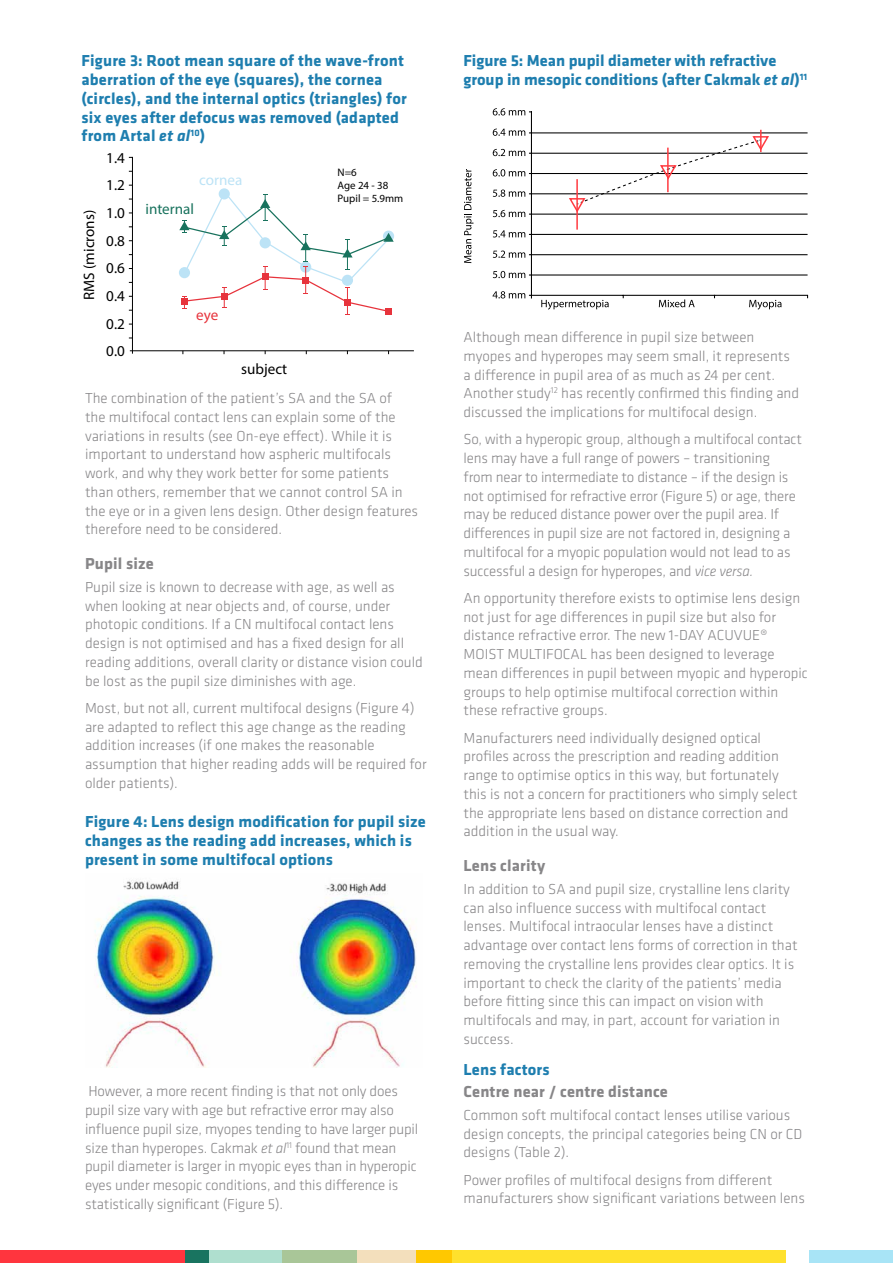
<style>
.page{position:relative;width:893px;height:1263px;background:#fff}
.page>*{position:absolute;margin:0;border:0;box-sizing:border-box;transform-origin:0 0}
.t1{font:700 16.5px/18.8px "Klavika";letter-spacing:.01em;color:#1e7eaf}
.t2{font:700 16.5px "Klavika";letter-spacing:.01em;color:#878688}
.t3{font:15.15px "Myriad Pro";color:#000}
.t4{font:15.15px "Myriad Pro";color:#18725d}
.t5{font:15.15px "Myriad Pro";color:#bce3f6}
.t6{font:15.15px "Myriad Pro";color:#e7333c}
.t7{font:300 15px/18.8px "Klavika";color:#878688}
.t8{font:10.95px/13px "Myriad Pro";color:#000}
.s1{font-style:italic}
</style>
<div class="page">
<div style="left:809px;top:1250px;width:84px;height:13px;background:#a8e4f6"></div>
<div style="left:197px;top:1250px;width:99px;height:13px;background:#afdfcf"></div>
<div style="left:183px;top:1250px;width:26px;height:13px;background:#197460"></div>
<div style="left:0;top:1250px;width:184px;height:13px;background:#ff353e"></div>
<div style="left:282px;top:1250px;width:82px;height:13px;background:#a9c698"></div>
<div style="left:357px;top:1250px;width:67px;height:13px;background:#f3dfbc"></div>
<div style="left:417px;top:1250px;width:48px;height:13px;background:#ffc800"></div>
<div style="left:452px;top:1250px;width:333px;height:13px;background:#ffe12d"></div>
<img style="left:94px;top:880px;width:322px;height:187px">
<div style="left:219px;top:188px;width:11px;height:11px;background:#bce3f6;border-radius:50%"></div>
<hr style="left:132px;top:157px;width:1px;height:197px;background:#000">
<hr style="left:130px;top:350px;width:284px;height:1px;background:#000">
<svg style="left:179px;top:190px;width:215px;height:125px"></svg>
<svg style="left:529px;top:111px;width:280px;height:189px"></svg>
<svg style="left:567px;top:135px;width:203px;height:79px"></svg>
<svg style="left:541px;top:300px;width:68px;height:10px"></svg>
<svg style="left:659px;top:299px;width:36px;height:8px"></svg>
<svg style="left:749px;top:300px;width:32px;height:10px"></svg>
<hr style="left:576px;top:179px;width:2px;height:51px;background:#ff3b41">
<hr style="left:667px;top:148px;width:2px;height:44px;background:#ff3b41">
<hr style="left:760px;top:130px;width:2px;height:22px;background:#ff3b41">
<svg style="left:493px;top:108px;width:32px;height:7px"></svg>
<svg style="left:493px;top:129px;width:32px;height:7px"></svg>
<svg style="left:493px;top:149px;width:32px;height:7px"></svg>
<svg style="left:493px;top:169px;width:32px;height:7px"></svg>
<svg style="left:493px;top:190px;width:32px;height:7px"></svg>
<svg style="left:493px;top:210px;width:32px;height:7px"></svg>
<svg style="left:493px;top:230px;width:32px;height:7px"></svg>
<svg style="left:493px;top:251px;width:32px;height:7px"></svg>
<svg style="left:493px;top:271px;width:32px;height:7px"></svg>
<svg style="left:492px;top:291px;width:33px;height:7px"></svg>
<svg style="left:464px;top:169px;width:9px;height:94px"></svg>
<p class="t1" style="left:81px;top:52px;width:327px">Figure 3: Root mean square of the wave-front aberration of the eye (squares), the cornea (circles), and the internal optics (triangles) for six eyes after defocus was removed (adapted from Artal <span class="s1">et al</span><sup>10</sup>)</p>
<p class="t1" style="left:463px;top:52px;width:345px">Figure 5: Mean pupil diameter with refractive group in mesopic conditions (after Cakmak <span class="s1">et al</span>)<sup>11</sup></p>
<p class="t3" style="left:80px;top:300px;width:91px;rotate:-90deg">RMS (microns)</p>
<p class="t3" style="left:106px;top:148px;width:20px">1.4</p>
<p class="t3" style="left:106px;top:176px;width:20px">1.2</p>
<p class="t3" style="left:106px;top:204px;width:20px">1.0</p>
<p class="t3" style="left:106px;top:231px;width:20px">0.8</p>
<p class="t3" style="left:106px;top:259px;width:20px">0.6</p>
<p class="t3" style="left:106px;top:287px;width:20px">0.4</p>
<p class="t3" style="left:106px;top:314px;width:20px">0.2</p>
<p class="t3" style="left:106px;top:342px;width:20px">0.0</p>
<p class="t5" style="left:199px;top:171px;width:45px">cornea</p>
<p class="t8" style="left:338px;top:166px;width:67px">N=6<br>Age 24 - 38<br>Pupil = 5.9mm</p>
<p class="t4" style="left:146px;top:200px;width:50px">internal</p>
<p class="t6" style="left:196px;top:305px;width:24px">eye</p>
<p class="t3" style="left:241px;top:360px;width:48px">subject</p>
<p class="t7" style="left:85px;top:389px;width:335px">The combination of the patient’s SA and the SA of<br>the multifocal contact lens can explain some of the variations in results (see On-eye effect). While it is important to understand how aspheric multifocals work, and why they work better for some patients than others, remember that we cannot control SA in the eye or in a given lens design. Other design features therefore need to be considered.</p>
<p class="t2" style="left:85px;top:554px;width:70px">Pupil size</p>
<p class="t7" style="left:85px;top:578px;width:339px">Pupil size is known to decrease with age, as well as when looking at near objects and, of course, under photopic conditions. If a CN multifocal contact lens design is not optimised and has a fixed design for all reading additions, overall clarity or distance vision could be lost as the pupil size diminishes with age.</p>
<p class="t7" style="left:85px;top:699px;width:343px">Most, but not all, current multifocal designs (Figure 4) are adapted to reflect this age change as the reading addition increases (if one makes the reasonable assumption that higher reading adds will be required for older patients).</p>
<p class="t1" style="left:85px;top:813px;width:342px">Figure 4: Lens design modification for pupil size changes as the reading add increases, which is present in some multifocal options</p>
<p class="t7" style="left:85px;top:1082px;width:335px">However, a more recent finding is that not only does pupil size vary with age but refractive error may also influence pupil size, myopes tending to have larger pupil size than hyperopes. Cakmak <span class="s1">et al</span><sup>11</sup> found that mean pupil diameter is larger in myopic eyes than in hyperopic eyes under mesopic conditions, and this difference is statistically significant (Figure 5).</p>
<p class="t7" style="left:463px;top:328px;width:337px">Although mean difference in pupil size between myopes and hyperopes may seem small, it represents a difference in pupil area of as much as 24 per cent.<br>Another study<sup>12</sup> has recently confirmed this finding and discussed the implications for multifocal design.</p>
<p class="t7" style="left:463px;top:430px;width:340px">So, with a hyperopic group, although a multifocal contact lens may have a full range of powers – transitioning from near to intermediate to distance – if the design is not optimised for refractive error (Figure 5) or age, there may be reduced distance power over the pupil area. If differences in pupil size are not factored in, designing a multifocal for a myopic population would not lead to as successful a design for hyperopes, and <span class="s1">vice versa.</span></p>
<p class="t7" style="left:463px;top:589px;width:346px">An opportunity therefore exists to optimise lens design not just for age differences in pupil size but also for distance refractive error. The new 1-DAY ACUVUE® MOIST MULTIFOCAL has been designed to leverage mean differences in pupil between myopic and hyperopic groups to help optimise multifocal correction within these refractive groups.</p>
<p class="t7" style="left:463px;top:728px;width:336px">Manufacturers need individually designed optical profiles across the prescription and reading addition range to optimise optics in this way, but fortunately this is not a concern for practitioners who simply select the appropriate lens based on distance correction and addition in the usual way.</p>
<p class="t2" style="left:463px;top:856px;width:83px">Lens clarity</p>
<p class="t7" style="left:463px;top:880px;width:336px">In addition to SA and pupil size, crystalline lens clarity can also influence success with multifocal contact lenses. Multifocal intraocular lenses have a distinct advantage over contact lens forms of correction in that removing the crystalline lens provides clear optics. It is important to check the clarity of the patients’ media before fitting since this can impact on vision with multifocals and may, in part, account for variation in success.</p>
<p class="t1" style="left:463px;top:1061px;width:88px">Lens factors</p>
<p class="t2" style="left:463px;top:1082px;width:206px">Centre near / centre distance</p>
<p class="t7" style="left:463px;top:1106px;width:340px">Common soft multifocal contact lenses utilise various design concepts, the principal categories being CN or CD designs (Table 2).</p>
<p class="t7" style="left:463px;top:1170px;width:343px">Power profiles of multifocal designs from different manufacturers show significant variations between lens</p>
</div>
